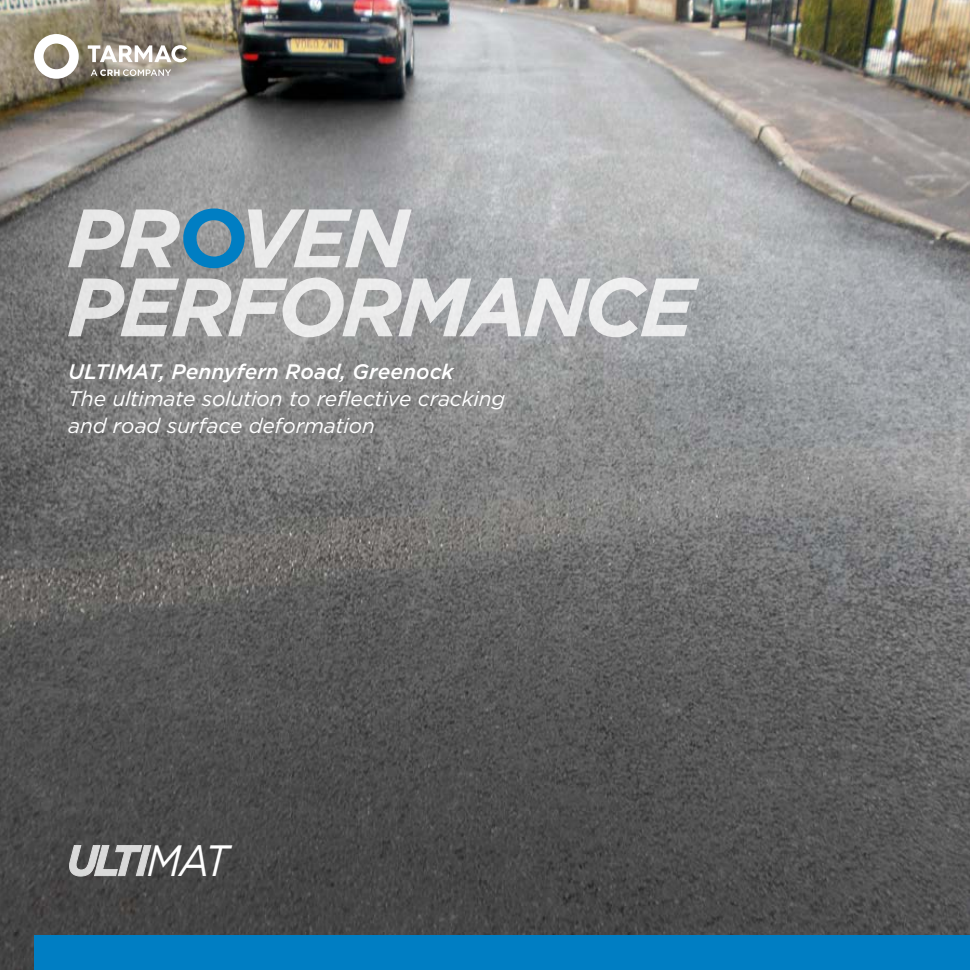
<style>
.page{position:relative;width:970px;height:970px;background:#fff}
.page>*{position:absolute;margin:0;border:0;box-sizing:border-box;transform-origin:0 0}
.t1{font:italic 43.8px "Gotham";color:#fff;scale:.9 1}
.t2{font:italic 21px/27px "Gotham";letter-spacing:-.01em;color:#fff}
.t3{font:italic 500 21px "Gotham";color:#fff}
</style>
<div class="page">
<img style="left:0;top:0;width:969px;height:969px">
<svg style="left:69px;top:845px;width:82px;height:31px;background:#999"></svg>
<svg style="left:68px;top:277px;width:631px;height:60px;background:#c2c3c4"></svg>
<svg style="left:68px;top:208px;width:343px;height:60px;background:#abb7be"></svg>
<svg style="left:91px;top:69px;width:80px;height:7px"></svg>
<svg style="left:88px;top:45px;width:99px;height:17px"></svg>
<svg style="left:34px;top:34px;width:45px;height:45px"></svg>
<div style="left:34px;top:935px;width:935px;height:34px;background:#007ec3"></div>
<p class="t3" style="left:68px;top:358px;width:387px">ULTIMAT, Pennyfern Road, Greenock</p>
<p class="t2" style="left:68px;top:385px;width:438px">The ultimate solution to reflective cracking and road surface deformation</p>
<h1 class="t1" style="left:147px;top:832px;width:93px">MAT</h1>
</div>
